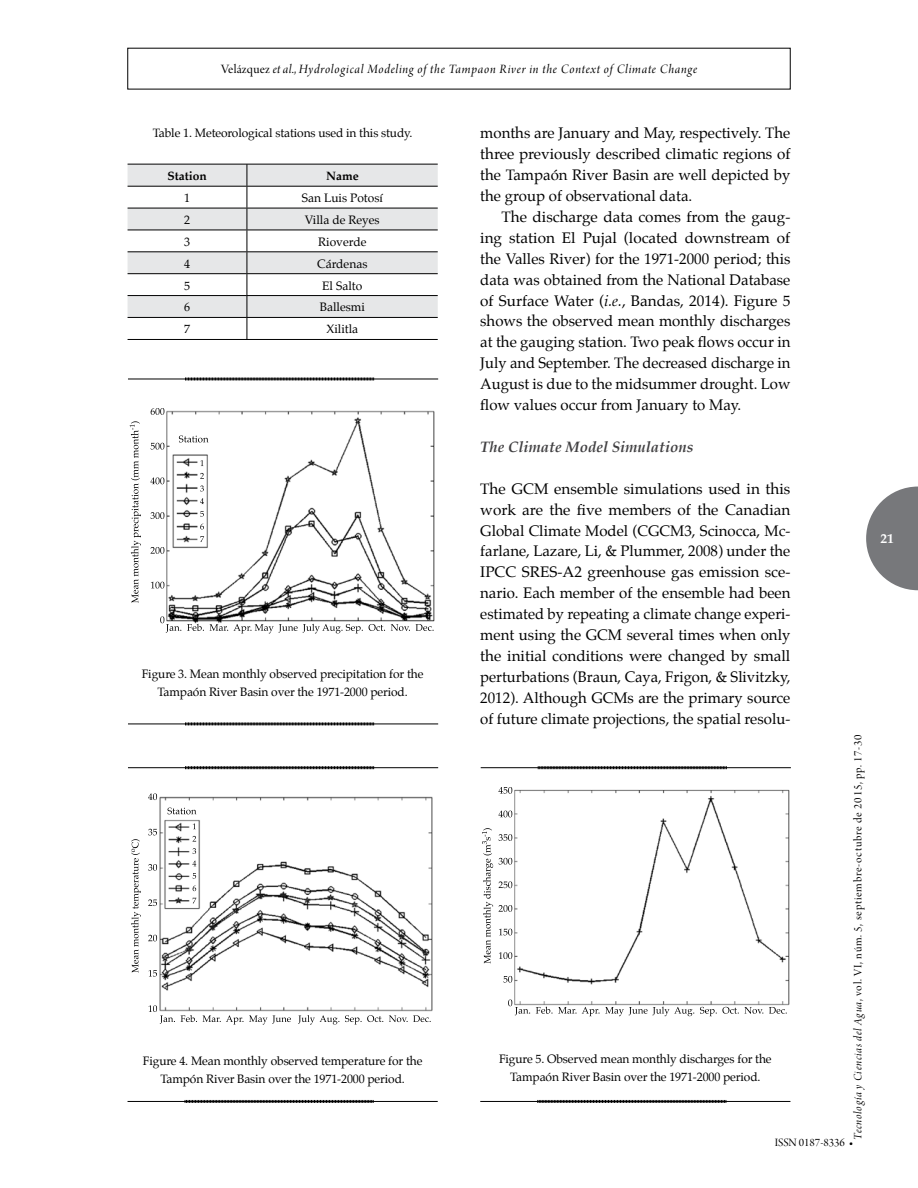
<style>
.page{position:relative;width:918px;height:1188px;background:#fff}
.page>*{position:absolute;margin:0;border:0;box-sizing:border-box;transform-origin:0 0}
.t1{font:15px/20.9px "Palatino";color:#000;text-align:justify}
.t2{font:italic 700 15px "Palatino";color:#414042}
.t3{font:13.5px "Arno Pro Italic Display";letter-spacing:.055em;color:#000}
.t4{font:700 13.5px "Palatino";color:#fff}
.t5{font:12px/18px "Palatino";letter-spacing:-.01em;color:#000;text-align:center}
.t6{font:12px "Arno Pro Display";letter-spacing:.06em;color:#000}
.t7{font:12px "Arno Pro Display";color:#000}
.t8{font:700 12px "Palatino";color:#000}
.s1{font-family:"Arno Pro Display"}
.s2{font-style:italic}
.s3{font-family:"Arno Pro Italic Display"}
.s4{font-family:"Arno Pro"}
</style>
<div class="page">
<svg style="left:866px;top:487px;width:52px;height:103px"></svg>
<img style="left:131px;top:796px;width:302px;height:229px">
<img style="left:190px;top:1015px;width:137px;height:7px">
<img style="left:345px;top:1015px;width:75px;height:7px">
<img style="left:192px;top:823px;width:4px;height:43px">
<img style="left:131px;top:839px;width:9px;height:24px">
<img style="left:168px;top:808px;width:19px;height:6px">
<img style="left:148px;top:793px;width:9px;height:42px">
<img style="left:129px;top:409px;width:306px;height:225px">
<img style="left:197px;top:624px;width:132px;height:7px">
<img style="left:346px;top:624px;width:77px;height:7px">
<img style="left:200px;top:460px;width:4px;height:44px">
<img style="left:134px;top:439px;width:4px;height:19px">
<img style="left:130px;top:421px;width:10px;height:18px">
<img style="left:179px;top:435px;width:20px;height:7px">
<img style="left:151px;top:408px;width:13px;height:42px">
<img style="left:483px;top:788px;width:307px;height:229px">
<img style="left:545px;top:1007px;width:136px;height:7px">
<img style="left:700px;top:1007px;width:76px;height:7px">
<img style="left:482px;top:828px;width:10px;height:16px">
<img style="left:498px;top:787px;width:14px;height:30px">
<hr style="left:128px;top:1101px;width:310px;height:1px;background:#000">
<svg style="left:185px;top:1100px;width:189px;height:3px"></svg>
<hr style="left:128px;top:767px;width:310px;height:1px;background:#000">
<svg style="left:185px;top:766px;width:189px;height:3px"></svg>
<hr style="left:128px;top:724px;width:310px;height:1px;background:#000">
<svg style="left:185px;top:722px;width:189px;height:3px"></svg>
<hr style="left:128px;top:379px;width:310px;height:1px;background:#000">
<svg style="left:185px;top:377px;width:189px;height:3px"></svg>
<svg style="left:128px;top:165px;width:310px;height:152px;fill:#e6e7e8"></svg>
<hr style="left:128px;top:186px;width:119px;height:1px;background:#000">
<hr style="left:247px;top:186px;width:191px;height:1px;background:#000">
<hr style="left:128px;top:208px;width:119px;height:1px;background:#000">
<hr style="left:247px;top:208px;width:191px;height:1px;background:#000">
<hr style="left:128px;top:230px;width:119px;height:1px;background:#000">
<hr style="left:247px;top:230px;width:191px;height:1px;background:#000">
<hr style="left:128px;top:251px;width:119px;height:1px;background:#000">
<hr style="left:247px;top:251px;width:191px;height:1px;background:#000">
<hr style="left:128px;top:273px;width:119px;height:1px;background:#000">
<hr style="left:247px;top:273px;width:191px;height:1px;background:#000">
<hr style="left:128px;top:295px;width:119px;height:1px;background:#000">
<hr style="left:247px;top:295px;width:191px;height:1px;background:#000">
<hr style="left:128px;top:317px;width:119px;height:1px;background:#000">
<hr style="left:247px;top:317px;width:191px;height:1px;background:#000">
<svg style="left:247px;top:165px;width:1px;height:174px"></svg>
<hr style="left:128px;top:164px;width:310px;height:1px;background:#000">
<hr style="left:128px;top:339px;width:310px;height:1px;background:#000">
<hr style="left:480px;top:1101px;width:310px;height:1px;background:#000">
<svg style="left:537px;top:1100px;width:190px;height:3px"></svg>
<hr style="left:481px;top:767px;width:310px;height:1px;background:#000">
<svg style="left:538px;top:766px;width:189px;height:3px"></svg>
<p class="t3" style="left:221px;top:62px;width:478px"><span class="s1">Velázquez</span> et al<span class="s1">.,</span> Hydrological Modeling of the Tampaon River in the Context of Climate Change</p>
<p class="t5" style="left:153px;top:124px;width:261px">Table 1. Meteorological stations used in this study.</p>
<p class="t8" style="left:168px;top:166px;width:41px">Station</p>
<p class="t8" style="left:326px;top:166px;width:34px">Name</p>
<p class="t5" style="left:184px;top:189px;width:7px">1</p>
<p class="t5" style="left:302px;top:189px;width:83px">San Luis Potosí</p>
<p class="t5" style="left:184px;top:211px;width:7px">2</p>
<p class="t5" style="left:305px;top:211px;width:76px">Villa de Reyes</p>
<p class="t5" style="left:184px;top:233px;width:7px">3</p>
<p class="t5" style="left:318px;top:233px;width:50px">Rioverde</p>
<p class="t5" style="left:184px;top:255px;width:7px">4</p>
<p class="t5" style="left:317px;top:255px;width:52px">Cárdenas</p>
<p class="t5" style="left:184px;top:276px;width:7px">5</p>
<p class="t5" style="left:322px;top:276px;width:42px">El Salto</p>
<p class="t5" style="left:184px;top:298px;width:7px">6</p>
<p class="t5" style="left:320px;top:298px;width:47px">Ballesmi</p>
<p class="t5" style="left:184px;top:320px;width:7px">7</p>
<p class="t5" style="left:326px;top:320px;width:33px">Xilitla</p>
<p class="t5" style="left:142px;top:665px;width:283px">Figure 3. Mean monthly observed precipitation for the<br>Tampaón River Basin over the 1971-2000 period.</p>
<p class="t5" style="left:143px;top:1052px;width:281px">Figure 4. Mean monthly observed temperature for the<br>Tampón River Basin over the 1971-2000 period.</p>
<p class="t1" style="left:480px;top:123px;width:312px">months are January and May, respectively. The three previously described climatic regions of the Tampaón River Basin are well depicted by the group of observational data.</p>
<p class="t1" style="left:480px;top:206px;width:312px;text-indent:21px">The discharge data comes from the gaug&shy;ing station El Pujal (located downstream of the Valles River) for the 1971-2000 period; this data was obtained from the National Database of Surface Water (<span class="s2">i.e.</span>, Bandas, 2014). Figure 5 shows the observed mean monthly discharges at the gauging station. Two peak flows occur in July and September. The decreased discharge in August is due to the midsummer drought. Low flow values occur from January to May.</p>
<p class="t2" style="left:480px;top:434px;width:215px">The Climate Model Simulations</p>
<p class="t1" style="left:480px;top:478px;width:312px">The GCM ensemble simulations used in this work are the five members of the Canadian Global Climate Model (CGCM3, Scinocca, Mc&shy;farlane, Lazare, Li, &amp; Plummer, 2008) under the IPCC SRES-A2 greenhouse gas emission sce&shy;nario. Each member of the ensemble had been estimated by repeating a climate change experi&shy;ment using the GCM several times when only the initial conditions were changed by small perturbations (Braun, Caya, Frigon, &amp; Slivitzky, 2012). Although GCMs are the primary source of future climate projections, the spatial resolu-</p>
<p class="t6" style="left:851px;top:1140px;width:407px;rotate:-90deg"><span class="s3">Tecnología y Ciencias del Agua</span>, vol. VI, núm. 5, septiembre-octubre de 2015, pp. 17-30</p>
<p class="t5" style="left:499px;top:1050px;width:274px">Figure 5. Observed mean monthly discharges for the<br>Tampaón River Basin over the 1971-2000 period.</p>
<p class="t7" style="left:775px;top:1136px;width:80px">ISSN 0187-8336 <span class="s4">•</span></p>
<p class="t4" style="left:880px;top:526px;width:15px">21</p>
</div>
